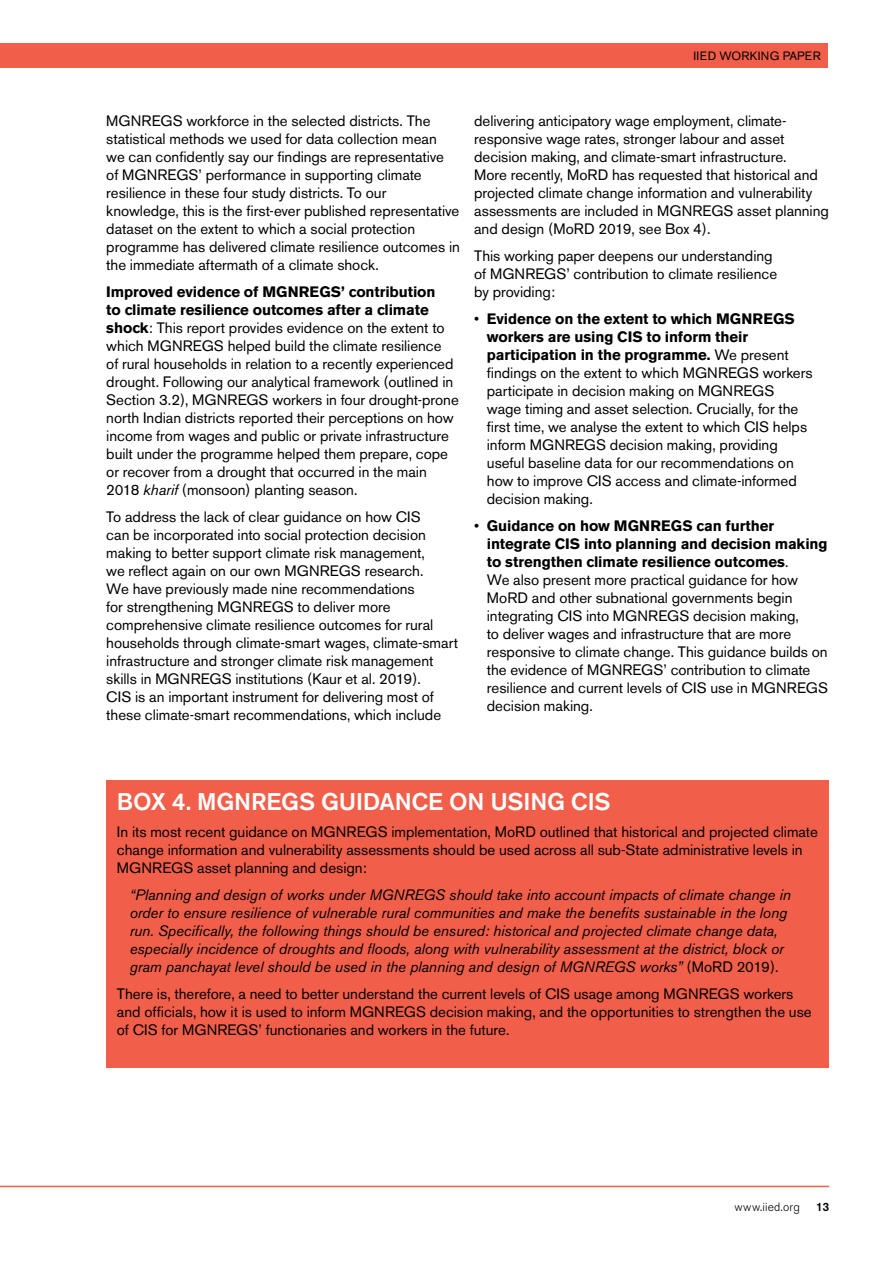
<style>
.page{position:relative;width:893px;height:1263px;background:#fff}
.page>*{position:absolute;margin:0;border:0;box-sizing:border-box;transform-origin:0 0}
.t1{font:500 24px "Akzidenz Grotesk BE";letter-spacing:-.01em;color:#fff}
.t2{font:15px/18px "Akzidenz Grotesk BE";color:#000}
.t3{font:italic 15px/18px "Akzidenz Grotesk BE";letter-spacing:-.005em;color:#000}
.t4{font:12px "Akzidenz Grotesk BE";letter-spacing:.02em;color:#000}
.t5{font:300 12px "Akzidenz Grotesk BE";letter-spacing:.015em;color:#000}
.t6{font:500 12px "Akzidenz Grotesk BE";color:#000}
.s1{font-weight:700}
.s2{font-style:italic}
.s3{font-style:normal}
</style>
<div class="page">
<div style="left:0;top:43px;width:828px;height:24px;background:#f15f4b"></div>
<hr style="left:0;top:1186px;width:829px;height:1px;background:#f15f4b">
<div style="left:106px;top:780px;width:723px;height:287px;background:#f15f4b"></div>
<p class="t4" style="left:693px;top:48px;width:129px">IIED Working paper</p>
<p class="t2" style="left:106px;top:112px;width:355px">MGNREGS workforce in the selected districts. The statistical methods we used for data collection mean<br>we can confidently say our findings are representative<br>of MGNREGS’ performance in supporting climate resilience in these four study districts. To our knowledge, this is the first-ever published representative dataset on the extent to which a social protection programme has delivered climate resilience outcomes in the immediate aftermath of a climate shock.</p>
<p class="t2" style="left:106px;top:283px;width:354px"><span class="s1">Improved evidence of MGNREGS’ contribution<br>to climate resilience outcomes after a climate shock</span>: This report provides evidence on the extent to which MGNREGS helped build the climate resilience<br>of rural households in relation to a recently experienced drought. Following our analytical framework (outlined in Section 3.2), MGNREGS workers in four drought-prone north Indian districts reported their perceptions on how income from wages and public or private infrastructure built under the programme helped them prepare, cope or recover from a drought that occurred in the main 2018 <span class="s2">kharif</span> (monsoon) planting season.</p>
<p class="t2" style="left:106px;top:508px;width:353px">To address the lack of clear guidance on how CIS<br>can be incorporated into social protection decision making to better support climate risk management,<br>we reflect again on our own MGNREGS research.<br>We have previously made nine recommendations<br>for strengthening MGNREGS to deliver more comprehensive climate resilience outcomes for rural households through climate-smart wages, climate-smart infrastructure and stronger climate risk management skills in MGNREGS institutions (Kaur et al. 2019).<br>CIS is an important instrument for delivering most of these climate-smart recommendations, which include</p>
<p class="t2" style="left:474px;top:112px;width:356px">delivering anticipatory wage employment, climate&shy;responsive wage rates, stronger labour and asset decision making, and climate-smart infrastructure.<br>More recently, MoRD has requested that historical and projected climate change information and vulnerability assessments are included in MGNREGS asset planning and design (MoRD 2019, see Box 4).</p>
<p class="t2" style="left:474px;top:247px;width:305px">This working paper deepens our understanding of MGNREGS’ contribution to climate resilience by providing:</p>
<p class="t2" style="left:487px;top:310px;width:327px;text-indent:-13px">• <span class="s1">Evidence on the extent to which MGNREGS workers are using CIS to inform their participation in the programme.</span> We present findings on the extent to which MGNREGS workers participate in decision making on MGNREGS<br>wage timing and asset selection. Crucially, for the first time, we analyse the extent to which CIS helps inform MGNREGS decision making, providing useful baseline data for our recommendations on how to improve CIS access and climate-informed decision making.</p>
<p class="t2" style="left:487px;top:517px;width:343px;text-indent:-13px">• <span class="s1">Guidance on how MGNREGS can further integrate CIS into planning and decision making to strengthen climate resilience outcomes</span>.<br>We also present more practical guidance for how MoRD and other subnational governments begin integrating CIS into MGNREGS decision making,<br>to deliver wages and infrastructure that are more responsive to climate change. This guidance builds on the evidence of MGNREGS’ contribution to climate resilience and current levels of CIS use in MGNREGS decision making.</p>
<h1 class="t1" style="left:117px;top:787px;width:495px">BOX 4. MGNREGS GUIDANCE ON USING CIS</h1>
<p class="t2" style="left:117px;top:823px;width:702px">In its most recent guidance on MGNREGS implementation, MoRD outlined that historical and projected climate change information and vulnerability assessments should be used across all sub-State administrative levels in<br>MGNREGS asset planning and design:</p>
<p class="t3" style="left:130px;top:886px;width:663px">“Planning and design of works under MGNREGS should take into account impacts of climate change in order to ensure resilience of vulnerable rural communities and make the benefits sustainable in the long run. Specifically, the following things should be ensured: historical and projected climate change data, especially incidence of droughts and floods, along with vulnerability assessment at the district, block or gram panchayat level should be used in the planning and design of MGNREGS works” <span class="s3">(MoRD 2019).</span></p>
<p class="t2" style="left:117px;top:985px;width:696px">There is, therefore, a need to better understand the current levels of CIS usage among MGNREGS workers and officials, how it is used to inform MGNREGS decision making, and the opportunities to strengthen the use of CIS for MGNREGS’ functionaries and workers in the future.</p>
<p class="t5" style="left:735px;top:1200px;width:67px">www.iied.org</p>
<p class="t6" style="left:816px;top:1199px;width:15px">13</p>
</div>
